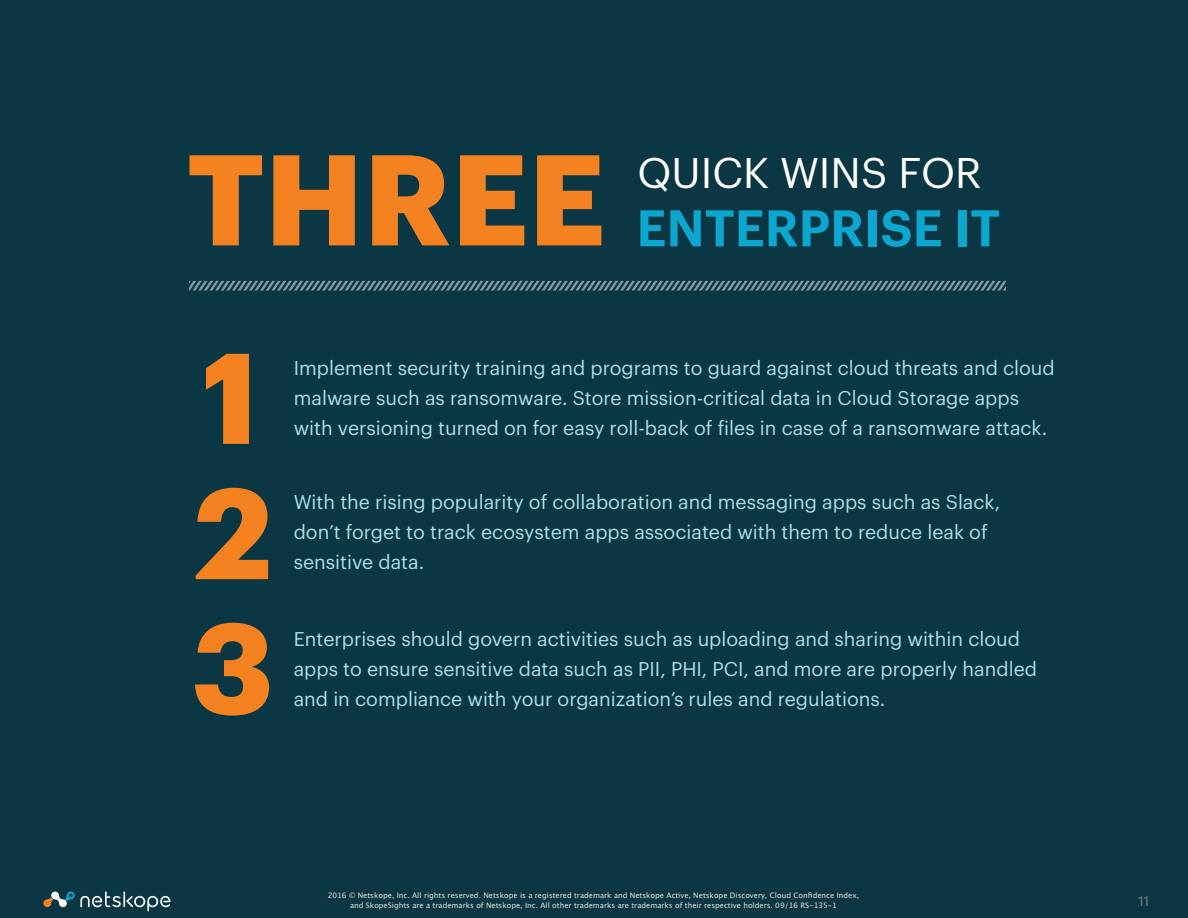
<style>
.page{position:relative;width:1188px;height:918px;background:#fff}
.page>*{position:absolute;margin:0;border:0;box-sizing:border-box;transform-origin:0 0}
.t1{font:700 126px "Graphik";color:#f58220}
.t2{font:600 50.4px "Graphik";color:#0ca6ce}
.t3{font:42px "Graphik";color:#fff}
.t4{font:19.5px/30px "Graphik";color:#addfe9}
.t5{font:13.5px "Graphik";color:#808285}
.footnotes{font:7.5px/10.5px "Lucida Grande";color:#e0e1df;text-align:center}
</style>
<div class="page">
<div style="left:0;top:883px;width:1188px;height:35px;background:#0a3743"></div>
<svg style="left:43px;top:891px;width:127px;height:20px"></svg>
<div style="left:0;top:0;width:1188px;height:885px;background:#0a3743"></div>
<svg style="left:189px;top:281px;width:817px;height:10px"></svg>
<p class="t1" style="left:187px;top:102px;width:420px">THREE</p>
<p class="t3" style="left:637px;top:141px;width:346px">QUICK WINS FOR</p>
<p class="t2" style="left:636px;top:190px;width:365px">ENTERPRISE IT</p>
<p class="t1" style="left:202px;top:301px;width:58px">1</p>
<p class="t1" style="left:195px;top:436px;width:79px">2</p>
<p class="t1" style="left:192px;top:571px;width:84px">3</p>
<p class="t4" style="left:294px;top:351px;width:763px">Implement security training and programs to guard against cloud threats and cloud malware such as ransomware. Store mission-critical data in Cloud Storage apps with versioning turned on for easy roll-back of files in case of a ransomware attack.</p>
<p class="t4" style="left:294px;top:485px;width:708px">With the rising popularity of collaboration and messaging apps such as Slack, don’t forget to track ecosystem apps associated with them to reduce leak of sensitive data.</p>
<p class="t4" style="left:294px;top:622px;width:745px">Enterprises should govern activities such as uploading and sharing within cloud apps to ensure sensitive data such as PII, PHI, PCI, and more are properly handled and in compliance with your organization’s rules and regulations.</p>
<p class="footnotes" style="left:328px;top:890px;width:533px">2016 © Netskope, Inc. All rights reserved. Netskope is a registered trademark and Netskope Active, Netskope Discovery, Cloud Confidence Index, and SkopeSights are a trademarks of Netskope, Inc. All other trademarks are trademarks of their respective holders. 09/16 RS-135-1</p>
<p class="t5" style="left:1138px;top:891px;width:12px">11</p>
</div>
